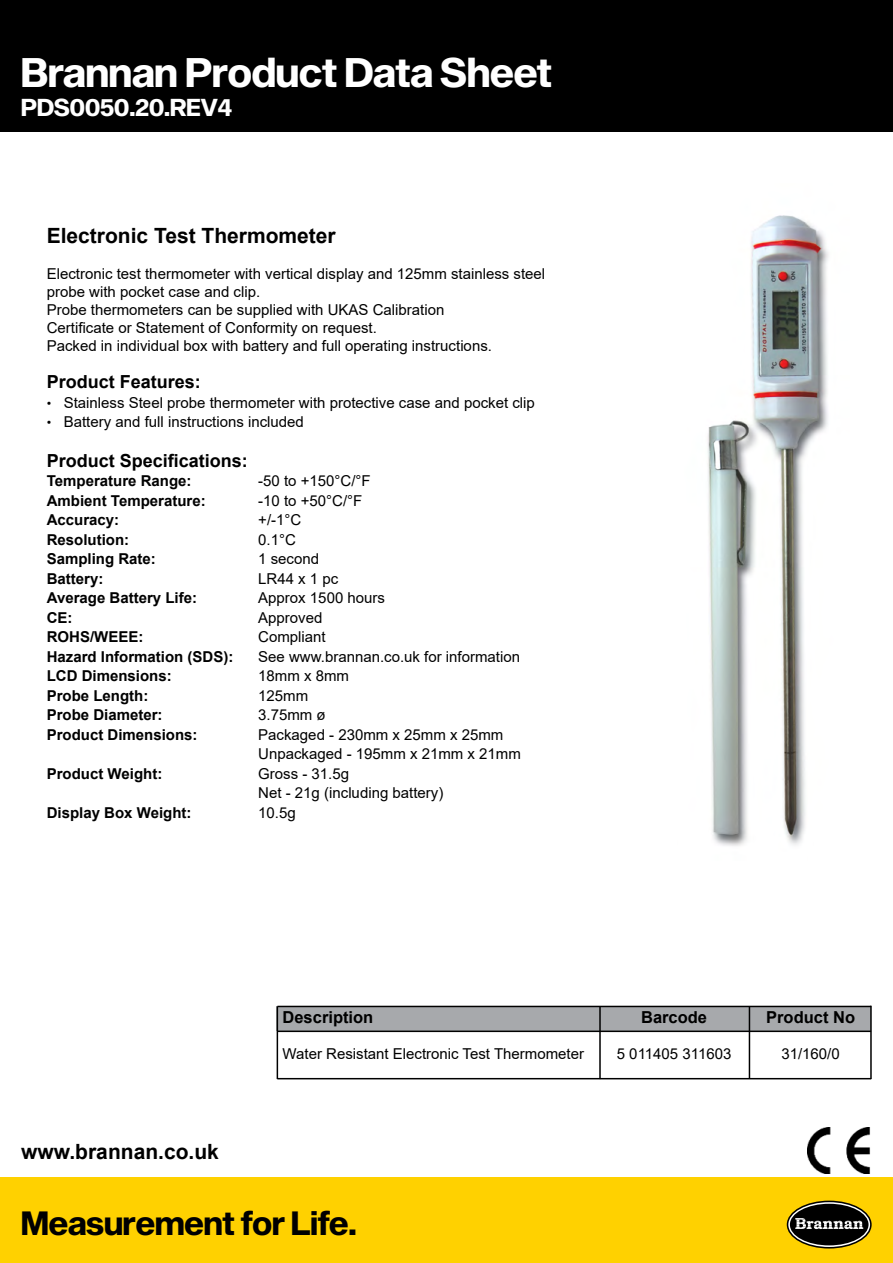
<style>
.page{position:relative;width:893px;height:1263px;background:#fff}
.page>*{position:absolute;margin:0;border:0;box-sizing:border-box;transform-origin:0 0}
.t1{font:40.5px "Sequel Sans Bold Disp";color:#fff}
.t2{font:33px "Sequel Sans Bold Disp";color:#000}
.t3{font:24px "Sequel Sans Bold Disp";color:#fff}
.t4{font:700 21px "Arial";color:#000}
.t5{font:700 18px "Arial";color:#000}
.t6{font:700 16.5px "Arial";color:#000}
.t7{font:15px/18px "Arial";color:#000}
.t8{font:700 15px "Arial";color:#000}
.s1{font-family:"Sequel Sans Bold Disp"}
</style>
<div class="page">
<img style="left:707px;top:215px;width:122px;height:631px">
<div style="left:277px;top:1006px;width:594px;height:25px;background:#a7a9ac"></div>
<hr style="left:277px;top:1006px;width:594px;height:1px;background:#000">
<hr style="left:277px;top:1030px;width:594px;height:2px;background:#000">
<hr style="left:277px;top:1006px;width:1px;height:73px;background:#000">
<hr style="left:599px;top:1007px;width:2px;height:72px;background:#000">
<hr style="left:749px;top:1006px;width:1px;height:72px;background:#000">
<hr style="left:870px;top:1006px;width:2px;height:73px;background:#000">
<hr style="left:277px;top:1078px;width:594px;height:1px;background:#000">
<div style="left:0;top:0;width:893px;height:132px;background:#000"></div>
<img style="left:808px;top:1128px;width:63px;height:46px">
<div style="left:0;top:1178px;width:893px;height:85px;background:#ffd100"></div>
<svg style="left:787px;top:1201px;width:84px;height:47px"></svg>
<div style="left:787px;top:1200px;width:85px;height:48px;border:2px solid #000;border-radius:50%"></div>
<div style="left:790px;top:1204px;width:78px;height:41px;background:#000;border-radius:50%"></div>
<svg style="left:795px;top:1218px;width:68px;height:11px"></svg>
<h1 class="t1" style="left:21px;top:44px;width:532px">Brannan Product Data Sheet</h1>
<h3 class="t3" style="left:21px;top:90px;width:212px">PDS0050.20.REV4</h3>
<h3 class="t4" style="left:47px;top:221px;width:291px">Electronic Test Thermometer</h3>
<p class="t7" style="left:47px;top:264px;width:500px">Electronic test thermometer with vertical display and 125mm stainless steel probe with pocket case and clip.<br>Probe thermometers can be supplied with UKAS Calibration<br>Certificate or Statement of Conformity on request.<br>Packed in individual box with battery and full operating instructions.</p>
<p class="t5" style="left:47px;top:369px;width:156px">Product Features:</p>
<p class="t7" style="left:47px;top:393px;width:490px;line-height:19.5px"><span class="s1">·</span> Stainless Steel probe thermometer with protective case and pocket clip <span class="s1">·</span> Battery and full instructions included</p>
<p class="t5" style="left:47px;top:448px;width:203px">Product Specifications:</p>
<p class="t8" style="left:47px;top:471px;width:146px">Temperature Range:</p>
<p class="t7" style="left:258px;top:472px;width:114px">-50 to +150°C/°F</p>
<p class="t8" style="left:47px;top:490px;width:160px">Ambient Temperature:</p>
<p class="t7" style="left:258px;top:492px;width:106px">-10 to +50°C/°F</p>
<p class="t8" style="left:47px;top:510px;width:74px">Accuracy:</p>
<p class="t7" style="left:258px;top:511px;width:45px">+/-1°C</p>
<p class="t8" style="left:47px;top:529px;width:84px">Resolution:</p>
<p class="t7" style="left:258px;top:531px;width:39px">0.1°C</p>
<p class="t8" style="left:47px;top:549px;width:111px">Sampling Rate:</p>
<p class="t7" style="left:258px;top:550px;width:62px">1 second</p>
<p class="t8" style="left:47px;top:568px;width:58px">Battery:</p>
<p class="t7" style="left:258px;top:570px;width:82px">LR44 x 1 pc</p>
<p class="t8" style="left:47px;top:588px;width:152px">Average Battery Life:</p>
<p class="t7" style="left:258px;top:589px;width:128px">Approx 1500 hours</p>
<p class="t8" style="left:47px;top:607px;width:27px">CE:</p>
<p class="t7" style="left:258px;top:609px;width:66px">Approved</p>
<p class="t8" style="left:47px;top:627px;width:98px">ROHS/WEEE:</p>
<p class="t7" style="left:258px;top:628px;width:69px">Compliant</p>
<p class="t8" style="left:47px;top:646px;width:188px">Hazard Information (SDS):</p>
<p class="t7" style="left:258px;top:648px;width:263px">See www.brannan.co.uk for information</p>
<p class="t8" style="left:47px;top:666px;width:127px">LCD Dimensions:</p>
<p class="t7" style="left:258px;top:667px;width:92px">18mm x 8mm</p>
<p class="t8" style="left:47px;top:685px;width:103px">Probe Length:</p>
<p class="t7" style="left:258px;top:687px;width:52px">125mm</p>
<p class="t8" style="left:47px;top:705px;width:117px">Probe Diameter:</p>
<p class="t7" style="left:258px;top:706px;width:69px">3.75mm ø</p>
<p class="t8" style="left:47px;top:724px;width:152px">Product Dimensions:</p>
<p class="t7" style="left:258px;top:725px;width:264px;line-height:19.5px">Packaged - 230mm x 25mm x 25mm<br>Unpackaged - 195mm x 21mm x 21mm</p>
<p class="t8" style="left:47px;top:763px;width:117px">Product Weight:</p>
<p class="t7" style="left:258px;top:764px;width:187px;line-height:19.5px">Gross - 31.5g<br>Net - 21g (including battery)</p>
<p class="t8" style="left:47px;top:802px;width:146px">Display Box Weight:</p>
<p class="t7" style="left:258px;top:804px;width:39px">10.5g</p>
<h3 class="t4" style="left:21px;top:1137px;width:199px">www.brannan.co.uk</h3>
<p class="t6" style="left:283px;top:1005px;width:92px">Description</p>
<p class="t6" style="left:641px;top:1005px;width:68px">Barcode</p>
<p class="t6" style="left:766px;top:1005px;width:90px">Product No</p>
<p class="t7" style="left:283px;top:1044px;width:303px">Water Resistant Electronic Test Thermometer</p>
<p class="t7" style="left:617px;top:1044px;width:116px">5 011405 311603</p>
<p class="t7" style="left:781px;top:1044px;width:60px">31/160/0</p>
<h2 class="t2" style="left:21px;top:1199px;width:337px">Measurement for Life.</h2>
</div>
